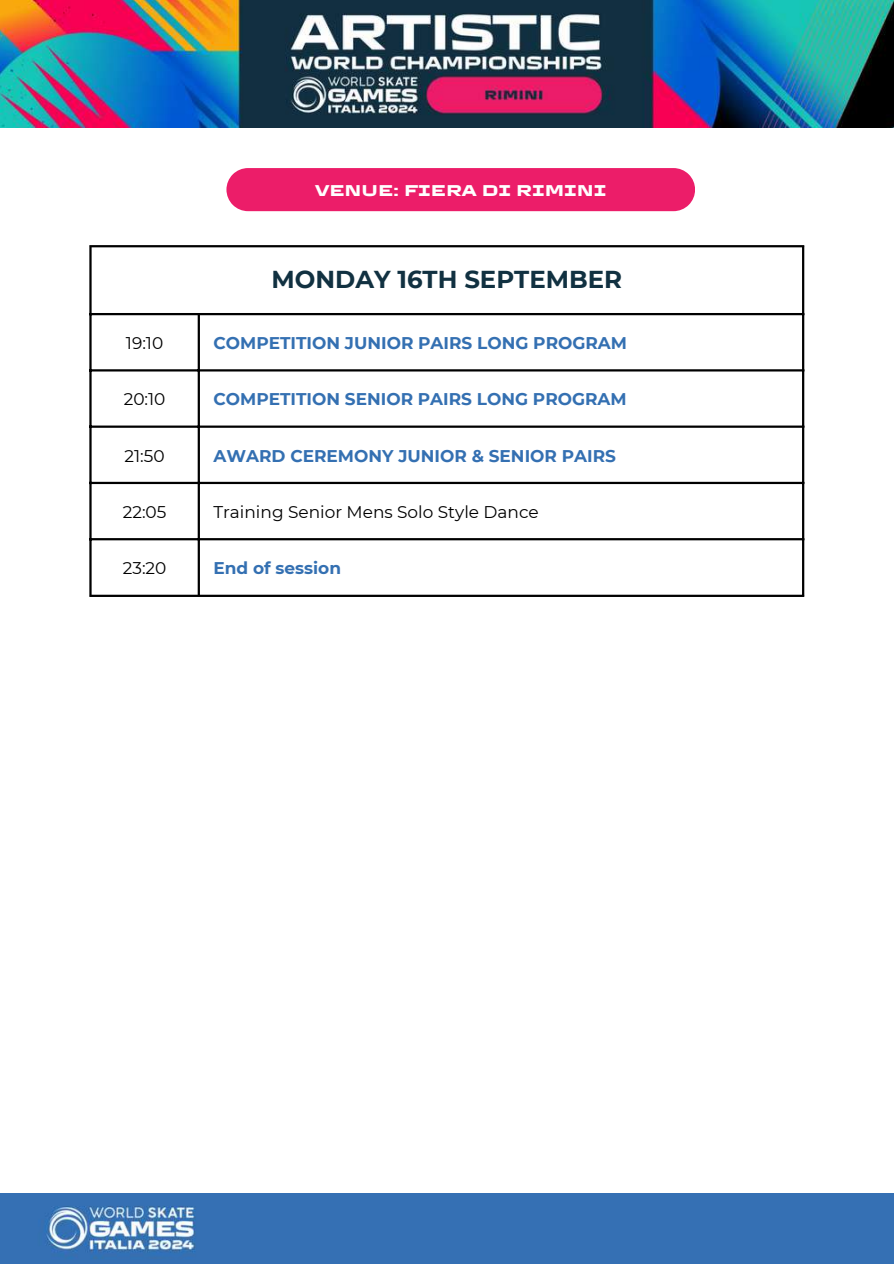
<style>
.page{position:relative;width:894px;height:1264px;background:#fff}
.page>*{position:absolute;margin:0;border:0;box-sizing:border-box;transform-origin:0 0}
.t1{font:700 24.45px "Montserrat";color:#113141}
.t2{font:700 16.95px "Montserrat";color:#3470b2}
.t3{font:16.95px "Montserrat";color:#000}
.t4{font:700 15.9px "TT Autonomous";color:#fff}
</style>
<div class="page">
<img style="left:0;top:0;width:893px;height:127px">
<svg style="left:92px;top:247px;width:709px;height:347px"></svg>
<hr style="left:89px;top:247px;width:3px;height:347px;background:#000">
<hr style="left:198px;top:315px;width:2px;height:279px;background:#000">
<hr style="left:801px;top:247px;width:3px;height:347px;background:#000">
<hr style="left:89px;top:245px;width:715px;height:2px;background:#000">
<hr style="left:89px;top:313px;width:715px;height:2px;background:#000">
<hr style="left:89px;top:369px;width:715px;height:2px;background:#000">
<hr style="left:89px;top:425px;width:715px;height:3px;background:#000">
<hr style="left:89px;top:482px;width:715px;height:2px;background:#000">
<hr style="left:89px;top:538px;width:715px;height:2px;background:#000">
<hr style="left:89px;top:594px;width:715px;height:3px;background:#000">
<img style="left:0;top:1193px;width:893px;height:69px">
<div style="left:226px;top:168px;width:469px;height:43px;background:#ec1d69"></div>
<p class="t4" style="left:315px;top:179px;width:293px">VENUE: FIERA DI RIMINI</p>
<h1 class="t1" style="left:271px;top:264px;width:352px">MONDAY 16TH SEPTEMBER</h1>
<p class="t3" style="left:126px;top:332px;width:39px">19:10</p>
<p class="t2" style="left:213px;top:332px;width:415px">COMPETITION JUNIOR PAIRS LONG PROGRAM</p>
<p class="t3" style="left:124px;top:389px;width:43px">20:10</p>
<p class="t2" style="left:213px;top:389px;width:415px">COMPETITION SENIOR PAIRS LONG PROGRAM</p>
<p class="t3" style="left:124px;top:445px;width:42px">21:50</p>
<p class="t2" style="left:213px;top:445px;width:404px">AWARD CEREMONY JUNIOR &amp; SENIOR PAIRS</p>
<p class="t3" style="left:123px;top:501px;width:45px">22:05</p>
<p class="t3" style="left:213px;top:501px;width:327px">Training Senior Mens Solo Style Dance</p>
<p class="t3" style="left:123px;top:557px;width:45px">23:20</p>
<p class="t2" style="left:213px;top:557px;width:129px">End of session</p>
</div>
